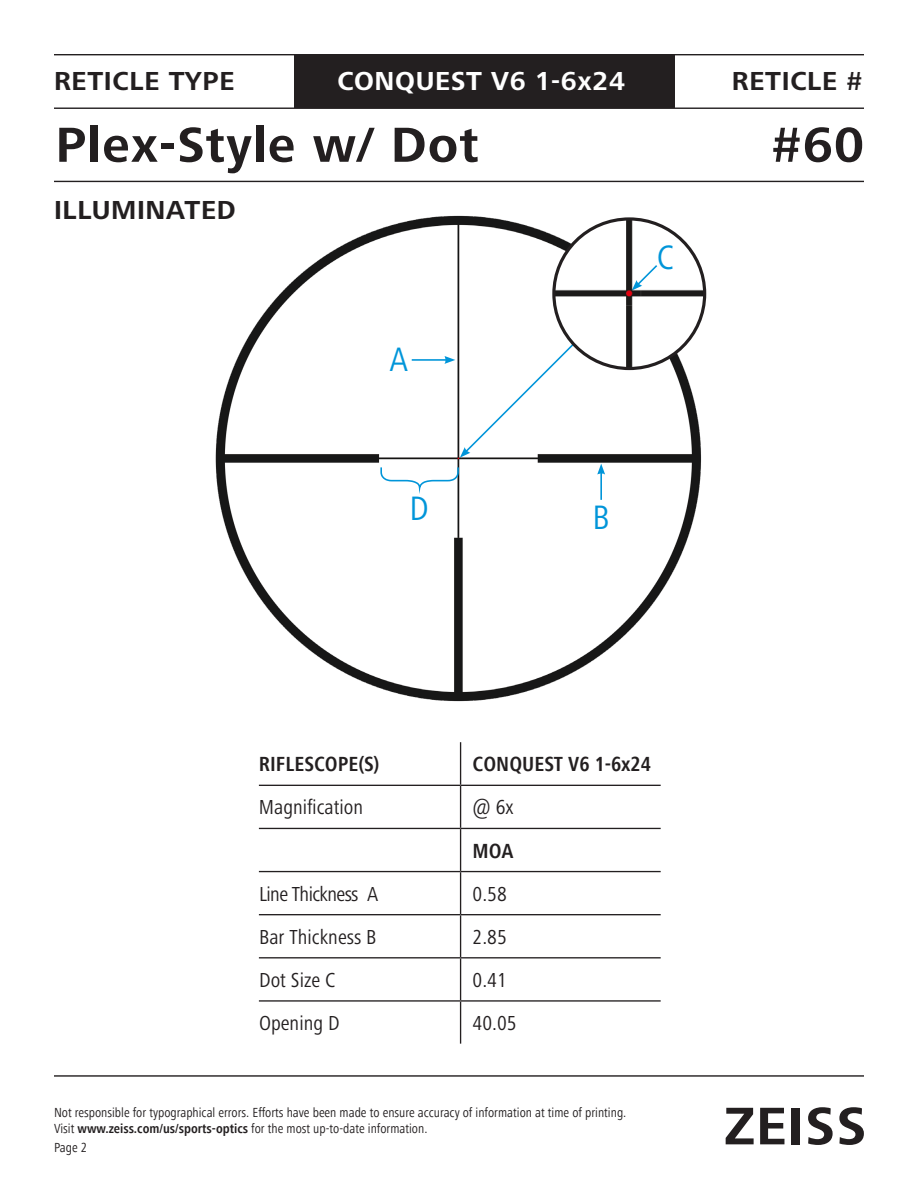
<style>
.page{position:relative;width:918px;height:1188px;background:#fff}
.page>*{position:absolute;margin:0;border:0;box-sizing:border-box;transform-origin:0 0}
.copy_aufzählung{font:700 51px "Zeiss Frutiger Next Pro";letter-spacing:.025em;color:#231f20}
.t1{font:condensed 35.1px "Zeiss Frutiger Next Pro";color:#0095d9}
.copy_aufzählung-2{font:700 27px "Zeiss Frutiger Next Pro";letter-spacing:.025em;color:#231f20}
.copy_aufzählung-3{font:700 27px "Zeiss Frutiger Next Pro";letter-spacing:.025em;color:#fff}
.t2{font:condensed 21px "Zeiss Frutiger Next Pro";color:#231f20}
.t3{font:700 condensed 21px "ZEISS Frutiger Next W1 G";color:#231f20}
.t4{font:condensed 21px "Zeiss Frutiger Next Pro";letter-spacing:-.03em;color:#231f20}
.t5{font:condensed 13.5px "ZEISS Frutiger Next W1 G";color:#231f20}
.s1{font-weight:700}
</style>
<div class="page">
<img style="left:215px;top:215px;width:487px;height:487px">
<hr style="left:412px;top:359px;width:35px;height:2px;background:#0095d9">
<svg style="left:444px;top:340px;width:133px;height:118px"></svg>
<hr style="left:600px;top:472px;width:2px;height:28px;background:#0095d9">
<svg style="left:597px;top:464px;width:8px;height:11px"></svg>
<svg style="left:380px;top:466px;width:80px;height:23px"></svg>
<img style="left:554px;top:219px;width:151px;height:150px">
<div style="left:552px;top:217px;width:154px;height:153px;border:3px solid #231f20;border-radius:50%"></div>
<svg style="left:632px;top:263px;width:27px;height:28px"></svg>
<hr style="left:259px;top:785px;width:202px;height:1px;background:#231f20">
<hr style="left:461px;top:785px;width:200px;height:1px;background:#231f20">
<hr style="left:259px;top:828px;width:202px;height:1px;background:#231f20">
<hr style="left:461px;top:828px;width:200px;height:1px;background:#231f20">
<hr style="left:259px;top:871px;width:202px;height:1px;background:#231f20">
<hr style="left:461px;top:871px;width:200px;height:1px;background:#231f20">
<hr style="left:259px;top:914px;width:202px;height:1px;background:#231f20">
<hr style="left:461px;top:914px;width:200px;height:1px;background:#231f20">
<hr style="left:259px;top:957px;width:202px;height:1px;background:#231f20">
<hr style="left:461px;top:957px;width:200px;height:1px;background:#231f20">
<hr style="left:259px;top:1000px;width:202px;height:2px;background:#231f20">
<hr style="left:461px;top:1000px;width:200px;height:2px;background:#231f20">
<hr style="left:460px;top:742px;width:1px;height:43px;background:#231f20">
<hr style="left:460px;top:786px;width:1px;height:42px;background:#231f20">
<hr style="left:460px;top:829px;width:1px;height:42px;background:#231f20">
<hr style="left:460px;top:872px;width:1px;height:42px;background:#231f20">
<hr style="left:460px;top:915px;width:1px;height:42px;background:#231f20">
<hr style="left:460px;top:958px;width:1px;height:42px;background:#231f20">
<hr style="left:460px;top:1002px;width:1px;height:42px;background:#231f20">
<hr style="left:54px;top:1075px;width:810px;height:2px;background:#231f20">
<svg style="left:726px;top:1108px;width:28px;height:36px"></svg>
<svg style="left:760px;top:1108px;width:24px;height:36px"></svg>
<div style="left:792px;top:1108px;width:8px;height:36px;background:#231f20"></div>
<svg style="left:808px;top:1107px;width:25px;height:38px"></svg>
<svg style="left:839px;top:1107px;width:25px;height:38px"></svg>
<div style="left:295px;top:54px;width:380px;height:54px;background:#231f20"></div>
<hr style="left:54px;top:181px;width:810px;height:1px;background:#231f20">
<hr style="left:54px;top:108px;width:810px;height:1px;background:#231f20">
<hr style="left:54px;top:54px;width:810px;height:1px;background:#231f20">
<p class="copy_aufzählung-2" style="left:54px;top:66px;width:182px">RETICLE TYPE</p>
<p class="copy_aufzählung-3" style="left:338px;top:66px;width:289px">CONQUEST V6 1-6x24</p>
<p class="copy_aufzählung-2" style="left:732px;top:66px;width:132px">RETICLE #</p>
<p class="copy_aufzählung" style="left:56px;top:116px;width:425px">Plex-Style w/ Dot</p>
<p class="copy_aufzählung" style="left:771px;top:116px;width:94px">#60</p>
<p class="copy_aufzählung-2" style="left:54px;top:195px;width:183px">ILLUMINATED</p>
<p class="t1" style="left:389px;top:339px;width:20px">A</p>
<p class="t1" style="left:409px;top:488px;width:21px">D</p>
<p class="t1" style="left:657px;top:237px;width:18px">C</p>
<p class="t1" style="left:592px;top:497px;width:19px">B</p>
<p class="t3" style="left:259px;top:752px;width:122px">RIFLESCOPE(S)</p>
<p class="t3" style="left:473px;top:752px;width:180px">CONQUEST V6 1-6x24</p>
<p class="t2" style="left:259px;top:795px;width:106px">Magnification</p>
<p class="t2" style="left:473px;top:795px;width:43px">@ 6x</p>
<p class="t3" style="left:473px;top:839px;width:43px">MOA</p>
<p class="t4" style="left:259px;top:882px;width:121px">Line Thickness A</p>
<p class="t2" style="left:473px;top:882px;width:36px">0.58</p>
<p class="t2" style="left:259px;top:925px;width:119px">Bar Thickness B</p>
<p class="t2" style="left:473px;top:925px;width:36px">2.85</p>
<p class="t2" style="left:259px;top:968px;width:78px">Dot Size C</p>
<p class="t2" style="left:473px;top:968px;width:36px">0.41</p>
<p class="t2" style="left:259px;top:1011px;width:82px">Opening D</p>
<p class="t2" style="left:473px;top:1011px;width:45px">40.05</p>
<p class="t5" style="left:54px;top:1105px;width:574px">Not responsible for typographical errors. Efforts have been made to ensure accuracy of information at time of printing.</p>
<p class="t5" style="left:54px;top:1121px;width:375px">Visit <span class="s1">www.zeiss.com/us/sports-optics</span> for the most up-to-date information.</p>
<p class="t5" style="left:54px;top:1139px;width:35px">Page 2</p>
</div>
